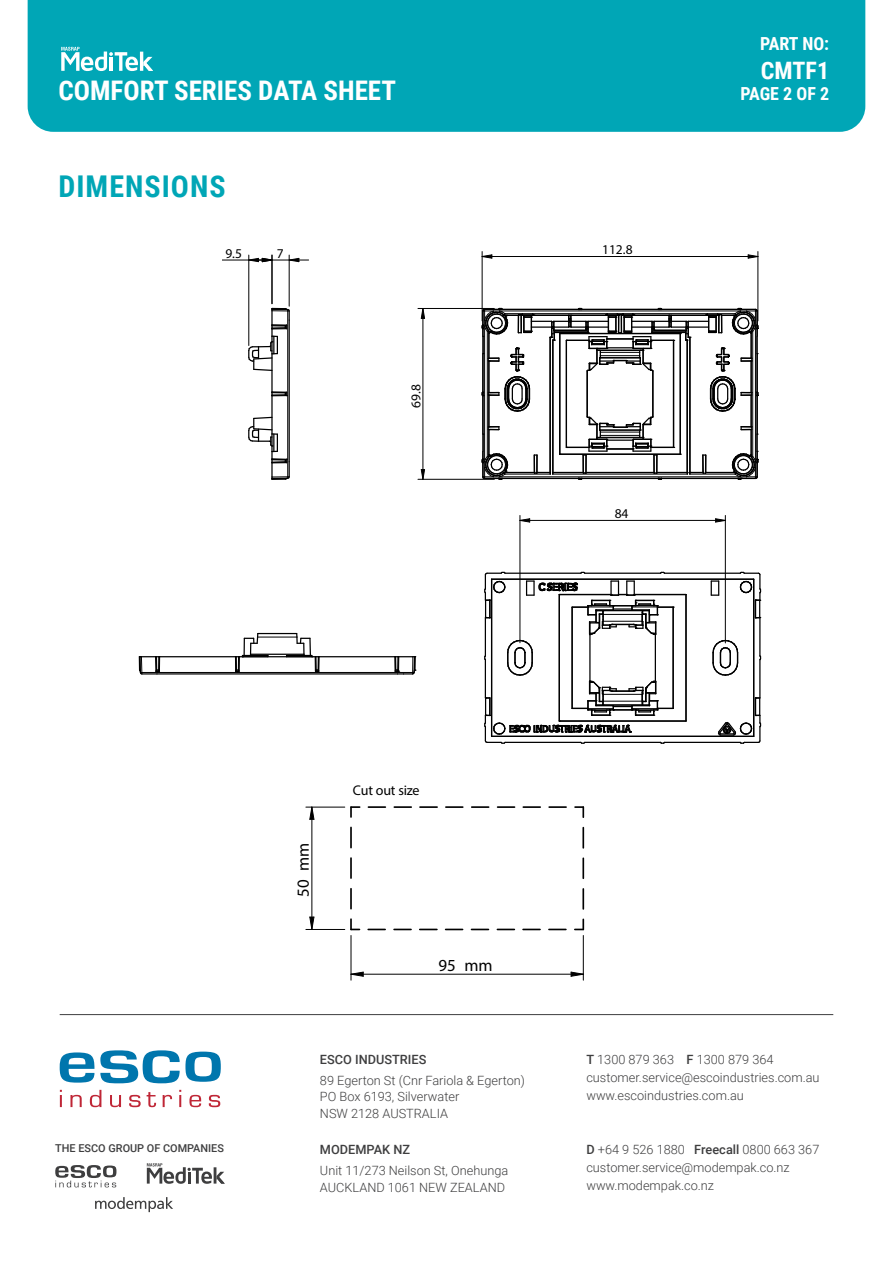
<style>
.page{position:relative;width:893px;height:1263px;background:#fff}
.page>*{position:absolute;margin:0;border:0;box-sizing:border-box;transform-origin:0 0}
.t1{font:700 30px "Roboto Condensed";letter-spacing:.035em;color:#00a6b6}
.t2{font:700 27px "Roboto Condensed";color:#fff}
.Masthead_Codes{font:700 24px "Roboto Condensed";color:#fff}
.Masthead_Codes-2{font:700 18px "Roboto Condensed";color:#fff}
.Masthead_Codes_SML{font:700 18px "Roboto Condensed";letter-spacing:-.01em;color:#fff}
.t3{font:16.95px "Myriad Pro";letter-spacing:-.005em;color:#000}
.t4{font:14.1px "Myriad Pro";letter-spacing:-.015em;color:#000}
.t5{font:13.5px "Myriad Pro";letter-spacing:-.005em;color:#000}
.t6{font:300 12.75px/18px "Roboto";color:#3e3e3f}
.t7{font:500 12.75px "Roboto";color:#3e3e3f}
.t8{font:500 10.95px "Roboto";color:#3e3e3f}
.s1{font-weight:500}
</style>
<div class="page">
<div style="left:28px;top:0;width:837px;height:132px;background:#00a6b6"></div>
<svg style="left:61px;top:47px;width:92px;height:24px"></svg>
<svg style="left:60px;top:1052px;width:34px;height:30px"></svg>
<svg style="left:100px;top:1050px;width:121px;height:33px"></svg>
<svg style="left:60px;top:1090px;width:2px;height:17px"></svg>
<svg style="left:70px;top:1095px;width:12px;height:12px"></svg>
<svg style="left:90px;top:1090px;width:11px;height:17px"></svg>
<svg style="left:110px;top:1095px;width:11px;height:12px"></svg>
<svg style="left:129px;top:1095px;width:12px;height:12px"></svg>
<svg style="left:147px;top:1092px;width:9px;height:15px"></svg>
<svg style="left:163px;top:1095px;width:9px;height:12px"></svg>
<svg style="left:179px;top:1090px;width:2px;height:17px"></svg>
<svg style="left:189px;top:1095px;width:12px;height:12px"></svg>
<svg style="left:209px;top:1095px;width:11px;height:12px"></svg>
<svg style="left:55px;top:1165px;width:61px;height:22px"></svg>
<svg style="left:147px;top:1163px;width:78px;height:21px"></svg>
<svg style="left:95px;top:1197px;width:78px;height:15px"></svg>
<hr style="left:60px;top:1014px;width:773px;height:1px;background:#3e3e3f">
<svg style="left:481px;top:308px;width:278px;height:172px"></svg>
<hr style="left:271px;top:396px;width:2px;height:38px;background:#000">
<hr style="left:287px;top:311px;width:1px;height:166px;background:#000">
<hr style="left:289px;top:320px;width:1px;height:142px;background:#000">
<hr style="left:271px;top:354px;width:2px;height:38px;background:#000">
<svg style="left:271px;top:392px;width:16px;height:5px"></svg>
<svg style="left:248px;top:307px;width:42px;height:65px"></svg>
<svg style="left:248px;top:416px;width:42px;height:64px"></svg>
<hr style="left:482px;top:252px;width:1px;height:69px;background:#000">
<hr style="left:758px;top:252px;width:1px;height:69px;background:#000">
<svg style="left:482px;top:254px;width:11px;height:5px"></svg>
<svg style="left:748px;top:254px;width:10px;height:5px"></svg>
<hr style="left:482px;top:256px;width:276px;height:1px;background:#000">
<hr style="left:249px;top:255px;width:1px;height:90px;background:#000">
<hr style="left:222px;top:260px;width:50px;height:1px;background:#000">
<hr style="left:272px;top:255px;width:1px;height:49px;background:#000">
<hr style="left:289px;top:255px;width:1px;height:51px;background:#000">
<svg style="left:248px;top:258px;width:24px;height:4px"></svg>
<svg style="left:289px;top:258px;width:11px;height:4px"></svg>
<hr style="left:253px;top:260px;width:56px;height:1px;background:#000">
<hr style="left:418px;top:308px;width:76px;height:1px;background:#000">
<hr style="left:418px;top:479px;width:76px;height:1px;background:#000">
<svg style="left:421px;top:309px;width:4px;height:10px"></svg>
<svg style="left:421px;top:469px;width:4px;height:11px"></svg>
<hr style="left:423px;top:308px;width:1px;height:171px;background:#000">
<hr style="left:759px;top:660px;width:1px;height:38px;background:#000">
<hr style="left:753px;top:579px;width:1px;height:157px;background:#000">
<hr style="left:492px;top:579px;width:262px;height:1px;background:#000">
<hr style="left:664px;top:573px;width:76px;height:1px;background:#000">
<svg style="left:739px;top:572px;width:22px;height:46px"></svg>
<svg style="left:712px;top:639px;width:27px;height:37px"></svg>
<hr style="left:664px;top:742px;width:76px;height:1px;background:#000">
<hr style="left:492px;top:736px;width:262px;height:1px;background:#000">
<svg style="left:711px;top:580px;width:8px;height:16px"></svg>
<hr style="left:759px;top:618px;width:1px;height:38px;background:#000">
<hr style="left:634px;top:594px;width:52px;height:1px;background:#000">
<hr style="left:685px;top:594px;width:2px;height:127px;background:#000">
<hr style="left:559px;top:720px;width:127px;height:2px;background:#000">
<svg style="left:717px;top:697px;width:44px;height:47px"></svg>
<svg style="left:484px;top:572px;width:190px;height:172px"></svg>
<hr style="left:520px;top:515px;width:1px;height:128px;background:#000">
<hr style="left:725px;top:515px;width:1px;height:128px;background:#000">
<svg style="left:519px;top:518px;width:11px;height:4px"></svg>
<svg style="left:715px;top:518px;width:11px;height:4px"></svg>
<hr style="left:520px;top:520px;width:205px;height:1px;background:#000">
<svg style="left:368px;top:929px;width:17px;height:1px"></svg>
<svg style="left:394px;top:929px;width:17px;height:1px"></svg>
<svg style="left:420px;top:929px;width:17px;height:1px"></svg>
<svg style="left:446px;top:929px;width:17px;height:1px"></svg>
<svg style="left:471px;top:929px;width:17px;height:1px"></svg>
<svg style="left:497px;top:929px;width:17px;height:1px"></svg>
<svg style="left:523px;top:929px;width:17px;height:1px"></svg>
<svg style="left:549px;top:929px;width:17px;height:1px"></svg>
<hr style="left:350px;top:827px;width:2px;height:21px;background:#000">
<hr style="left:350px;top:858px;width:2px;height:20px;background:#000">
<hr style="left:350px;top:889px;width:2px;height:20px;background:#000">
<svg style="left:350px;top:919px;width:9px;height:11px"></svg>
<svg style="left:549px;top:806px;width:17px;height:2px"></svg>
<svg style="left:523px;top:806px;width:17px;height:2px"></svg>
<svg style="left:498px;top:806px;width:17px;height:2px"></svg>
<svg style="left:472px;top:806px;width:17px;height:2px"></svg>
<svg style="left:446px;top:806px;width:17px;height:2px"></svg>
<svg style="left:420px;top:806px;width:17px;height:2px"></svg>
<svg style="left:394px;top:806px;width:17px;height:2px"></svg>
<svg style="left:368px;top:806px;width:17px;height:2px"></svg>
<svg style="left:350px;top:806px;width:10px;height:11px"></svg>
<svg style="left:575px;top:919px;width:9px;height:11px"></svg>
<hr style="left:582px;top:889px;width:2px;height:20px;background:#000">
<hr style="left:582px;top:858px;width:2px;height:20px;background:#000">
<hr style="left:582px;top:828px;width:2px;height:20px;background:#000">
<svg style="left:575px;top:806px;width:9px;height:11px"></svg>
<hr style="left:351px;top:935px;width:1px;height:45px;background:#000">
<hr style="left:583px;top:935px;width:1px;height:45px;background:#000">
<svg style="left:351px;top:972px;width:13px;height:5px"></svg>
<svg style="left:571px;top:972px;width:13px;height:5px"></svg>
<hr style="left:351px;top:974px;width:232px;height:1px;background:#000">
<hr style="left:306px;top:929px;width:39px;height:1px;background:#000">
<hr style="left:306px;top:807px;width:39px;height:1px;background:#000">
<svg style="left:309px;top:916px;width:5px;height:13px"></svg>
<svg style="left:309px;top:807px;width:5px;height:13px"></svg>
<hr style="left:312px;top:807px;width:1px;height:122px;background:#000">
<hr style="left:157px;top:673px;width:241px;height:1px;background:#000">
<hr style="left:142px;top:672px;width:271px;height:1px;background:#000">
<hr style="left:160px;top:656px;width:75px;height:1px;background:#000">
<hr style="left:239px;top:656px;width:76px;height:1px;background:#000">
<svg style="left:138px;top:656px;width:22px;height:18px"></svg>
<hr style="left:251px;top:654px;width:53px;height:1px;background:#000">
<hr style="left:258px;top:637px;width:39px;height:1px;background:#000">
<hr style="left:258px;top:633px;width:39px;height:1px;background:#000">
<hr style="left:319px;top:656px;width:76px;height:1px;background:#000">
<svg style="left:395px;top:656px;width:22px;height:18px"></svg>
<svg style="left:286px;top:633px;width:34px;height:39px"></svg>
<svg style="left:235px;top:633px;width:34px;height:39px"></svg>
<h2 class="t2" style="left:58px;top:72px;width:339px">COMFORT SERIES DATA SHEET</h2>
<h1 class="t1" style="left:58px;top:166px;width:169px">DIMENSIONS</h1>
<p class="t5" style="left:225px;top:245px;width:18px">9.5</p>
<p class="t5" style="left:277px;top:245px;width:8px">7</p>
<p class="t5" style="left:408px;top:408px;width:25px;rotate:-90deg">69.8</p>
<p class="t5" style="left:602px;top:241px;width:32px">112.8</p>
<p class="t5" style="left:615px;top:505px;width:15px">84</p>
<p class="Masthead_Codes_SML" style="left:760px;top:31px;width:71px">PART NO:</p>
<p class="Masthead_Codes" style="left:761px;top:53px;width:70px">CMTF1</p>
<p class="Masthead_Codes-2" style="left:740px;top:81px;width:90px">PAGE 2 OF 2</p>
<p class="t8" style="left:55px;top:1140px;width:170px">THE ESCO GROUP OF COMPANIES</p>
<h3 class="t3" style="left:293px;top:897px;width:55px;rotate:-90deg">50 mm</h3>
<p class="t4" style="left:353px;top:781px;width:68px">Cut out size</p>
<h3 class="t3" style="left:439px;top:955px;width:55px">95 mm</h3>
<p class="t7" style="left:320px;top:1050px;width:108px">ESCO INDUSTRIES</p>
<p class="t6" style="left:320px;top:1071px;width:207px;line-height:16.5px">89 Egerton St (Cnr Fariola &amp; Egerton)<br>PO Box 6193, Silverwater<br>NSW 2128 AUSTRALIA</p>
<p class="t7" style="left:320px;top:1140px;width:92px">MODEMPAK NZ</p>
<p class="t6" style="left:320px;top:1162px;width:190px;line-height:16.5px">Unit 11/273 Neilson St, Onehunga<br>AUCKLAND 1061 NEW ZEALAND</p>
<p class="t6" style="left:586px;top:1050px;width:235px"><span class="s1">T</span> 1300 879 363 <span class="s1">F</span> 1300 879 364 customer.service@escoindustries.com.au www.escoindustries.com.au</p>
<p class="t6" style="left:586px;top:1140px;width:234px"><span class="s1">D</span> +64 9 526 1880 <span class="s1">Freecall</span> 0800 663 367 customer.service@modempak.co.nz www.modempak.co.nz</p>
</div>
